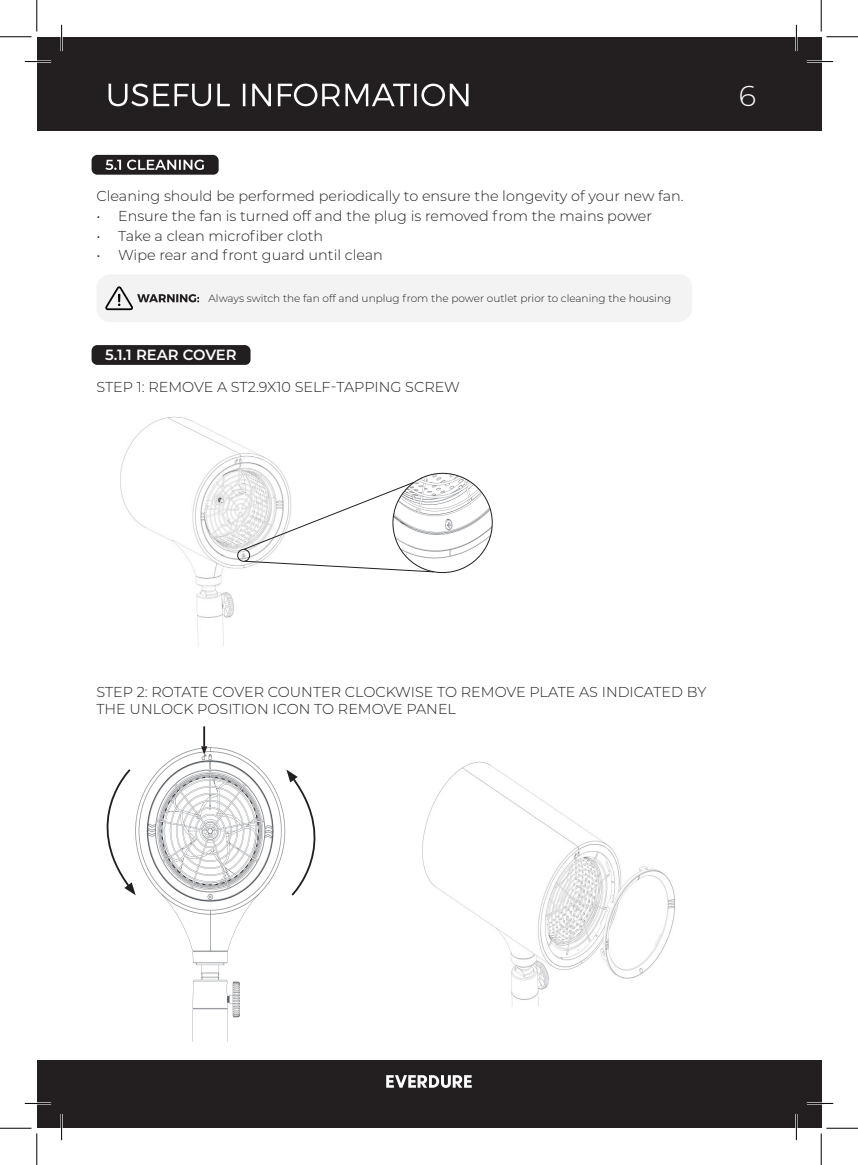
<style>
.page{position:relative;width:858px;height:1165px;background:#fff}
.page>*{position:absolute;margin:0;border:0;box-sizing:border-box;transform-origin:0 0}
.t1{font:300 28.7px "Montserrat Alternates";color:#fff}
.t2{font:600 14.7px "Montserrat";color:#fff}
.t3{font:300 14.35px/17.3px "Montserrat";color:#231f20}
.t4{font:300 10.5px "Montserrat";color:#231f20}
</style>
<div class="page">
<div style="left:37px;top:1060px;width:784px;height:68px;background:#231f20"></div>
<div style="left:37px;top:37px;width:784px;height:93px;background:#231f20"></div>
<svg style="left:108px;top:84px;width:360px;height:22px"></svg>
<svg style="left:386px;top:1075px;width:85px;height:13px"></svg>
<div style="left:91px;top:155px;width:127px;height:20px;background:#231f20;border-radius:6px"></div>
<div style="left:91px;top:345px;width:159px;height:20px;background:#231f20;border-radius:6px"></div>
<svg style="left:105px;top:160px;width:99px;height:10px"></svg>
<div style="left:96px;top:274px;width:596px;height:48px;background:#f3f3f3;border-radius:13px"></div>
<svg style="left:105px;top:286px;width:94px;height:24px"></svg>
<img style="left:120px;top:416px;width:167px;height:230px">
<img style="left:393px;top:473px;width:99px;height:99px;border-radius:50px">
<div style="left:237px;top:549px;width:13px;height:13px;border:1px solid #231f20;border-radius:50%"></div>
<svg style="left:242px;top:481px;width:173px;height:69px"></svg>
<svg style="left:243px;top:560px;width:192px;height:13px"></svg>
<img style="left:135px;top:746px;width:151px;height:296px">
<img style="left:422px;top:761px;width:253px;height:245px">
<svg style="left:286px;top:769px;width:30px;height:127px"></svg>
<svg style="left:106px;top:768px;width:30px;height:127px"></svg>
<hr style="left:203px;top:726px;width:2px;height:20px;background:#231f20">
<svg style="left:201px;top:746px;width:6px;height:9px"></svg>
<hr style="left:25px;top:60px;width:26px;height:3px;background:#fff">
<hr style="left:806px;top:60px;width:26px;height:3px;background:#fff">
<hr style="left:25px;top:1102px;width:26px;height:2px;background:#fff">
<hr style="left:806px;top:1102px;width:26px;height:2px;background:#fff">
<hr style="left:60px;top:25px;width:3px;height:26px;background:#fff">
<hr style="left:60px;top:1114px;width:3px;height:26px;background:#fff">
<hr style="left:795px;top:25px;width:2px;height:26px;background:#fff">
<hr style="left:795px;top:1114px;width:2px;height:26px;background:#fff">
<svg style="left:25px;top:61px;width:26px;height:1px"></svg>
<svg style="left:806px;top:61px;width:26px;height:1px"></svg>
<svg style="left:25px;top:1103px;width:26px;height:1px"></svg>
<svg style="left:806px;top:1103px;width:26px;height:1px"></svg>
<svg style="left:61px;top:25px;width:1px;height:26px"></svg>
<svg style="left:61px;top:1114px;width:1px;height:26px"></svg>
<svg style="left:795px;top:25px;width:1px;height:26px"></svg>
<svg style="left:795px;top:1114px;width:1px;height:26px"></svg>
<hr style="left:0;top:36px;width:32px;height:1px;background:#000">
<hr style="left:826px;top:36px;width:31px;height:1px;background:#000">
<hr style="left:0;top:1128px;width:32px;height:1px;background:#000">
<hr style="left:826px;top:1128px;width:31px;height:1px;background:#000">
<hr style="left:36px;top:0;width:1px;height:32px;background:#000">
<hr style="left:36px;top:1133px;width:1px;height:32px;background:#000">
<hr style="left:820px;top:0;width:1px;height:32px;background:#000">
<hr style="left:820px;top:1133px;width:1px;height:32px;background:#000">
<p class="t3" style="left:96px;top:187px;width:588px">Cleaning should be performed periodically to ensure the longevity of your new fan.</p>
<p class="t3" style="left:96px;top:207px;width:557px">• Ensure the fan is turned off and the plug is removed from the mains power</p>
<p class="t3" style="left:96px;top:227px;width:228px">• Take a clean microfiber cloth</p>
<p class="t3" style="left:96px;top:246px;width:288px">• Wipe rear and front guard until clean</p>
<p class="t4" style="left:208px;top:291px;width:464px">Always switch the fan off and unplug from the power outlet prior to cleaning the housing</p>
<p class="t2" style="left:105px;top:345px;width:133px">5.1.1 REAR COVER</p>
<p class="t3" style="left:96px;top:378px;width:365px">STEP 1: REMOVE A ST2.9X10 SELF-TAPPING SCREW</p>
<p class="t1" style="left:738px;top:76px;width:19px">6</p>
<p class="t3" style="left:96px;top:682px;width:611px">STEP 2: ROTATE COVER COUNTER CLOCKWISE TO REMOVE PLATE AS INDICATED BY<br>THE UNLOCK POSITION ICON TO REMOVE PANEL</p>
</div>
